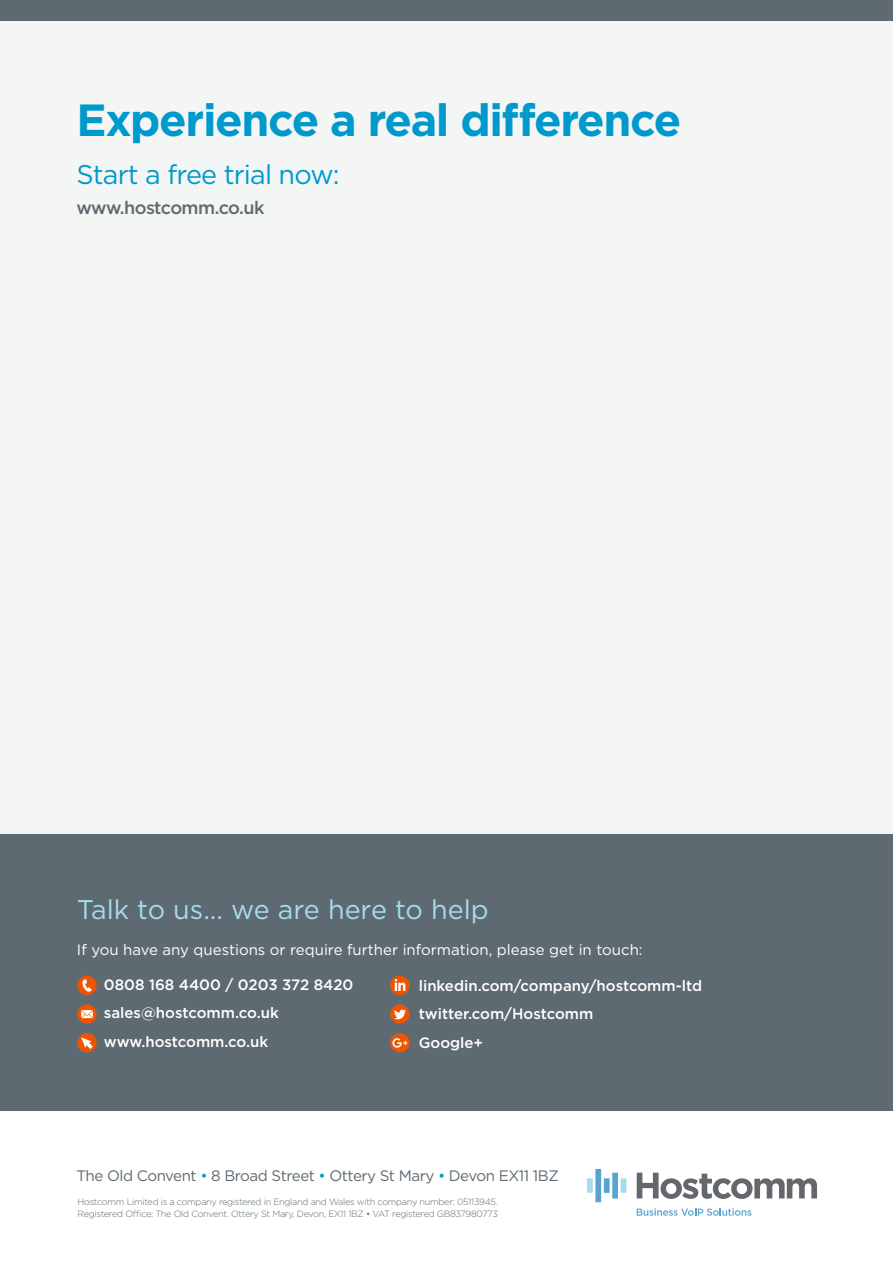
<style>
.page{position:relative;width:893px;height:1263px;background:#fff}
.page>*{position:absolute;margin:0;border:0;box-sizing:border-box;transform-origin:0 0}
.t1{font:700 45px "Gotham";letter-spacing:-.03em;color:#09c}
.t2{font:27px "Gotham";color:#a6dbed}
.t3{font:27px "Gotham";letter-spacing:-.03em;color:#09c}
.t4{font:500 18px "Gotham";letter-spacing:-.04em;color:#5e6a71}
.t5{font:15.15px "Gotham";letter-spacing:-.03em;color:#5e6a71}
.t6{font:500 15px/28.5px "Gotham";color:#fff}
.t7{font:15px "Gotham";color:#fff}
.t8{font:300 9.15px/12.1px "Gotham";letter-spacing:-.03em;color:#5e6a71}
.s1{color:#09c}
</style>
<div class="page">
<div style="left:0;top:0;width:893px;height:21px;background:#5e6a71"></div>
<div style="left:0;top:21px;width:893px;height:934px;background:#f4f5f5"></div>
<svg style="left:587px;top:1169px;width:39px;height:33px"></svg>
<svg style="left:637px;top:1172px;width:180px;height:27px"></svg>
<svg style="left:637px;top:1208px;width:114px;height:8px"></svg>
<div style="left:0;top:834px;width:893px;height:277px;background:#5e6a71"></div>
<div style="left:390px;top:1033px;width:20px;height:19px;background:#ef5400;border-radius:50%"></div>
<svg style="left:392px;top:1038px;width:15px;height:10px"></svg>
<svg style="left:390px;top:1004px;width:20px;height:20px"></svg>
<svg style="left:394px;top:1009px;width:12px;height:10px"></svg>
<svg style="left:390px;top:976px;width:20px;height:19px"></svg>
<svg style="left:395px;top:979px;width:10px;height:12px"></svg>
<div style="left:77px;top:976px;width:20px;height:19px;background:#ef5400;border-radius:50%"></div>
<svg style="left:82px;top:979px;width:10px;height:13px"></svg>
<svg style="left:77px;top:1004px;width:20px;height:20px"></svg>
<svg style="left:81px;top:1010px;width:12px;height:8px"></svg>
<div style="left:77px;top:1033px;width:20px;height:19px;background:#ef5400;border-radius:50%"></div>
<svg style="left:81px;top:1037px;width:12px;height:12px"></svg>
<h1 class="t1" style="left:77px;top:90px;width:606px">Experience a real difference</h1>
<h2 class="t3" style="left:77px;top:157px;width:265px">Start a free trial now:</h2>
<h3 class="t4" style="left:77px;top:196px;width:189px">www.hostcomm.co.uk</h3>
<h2 class="t2" style="left:77px;top:892px;width:413px">Talk to us... we are here to help</h2>
<h3 class="t7" style="left:77px;top:940px;width:567px">If you have any questions or require further information, please get in touch:</h3>
<h3 class="t6" style="left:104px;top:970px;width:251px">0808 168 4400 / 0203 372 8420 sales@hostcomm.co.uk www.hostcomm.co.uk</h3>
<h3 class="t6" style="left:419px;top:971px;width:285px">linkedin.com/company/hostcomm-ltd twitter.com/Hostcomm<br>Google+</h3>
<h3 class="t5" style="left:77px;top:1166px;width:484px">The Old Convent <span class="s1">•</span> 8 Broad Street <span class="s1">•</span> Ottery St Mary <span class="s1">•</span> Devon EX11 1BZ</h3>
<p class="t8" style="left:78px;top:1195px;width:422px">Hostcomm Limited is a company registered in England and Wales with company number: 05113945.<br>Registered Office: The Old Convent. Ottery St Mary, Devon, EX11 1BZ • VAT registered GB837980773</p>
</div>
